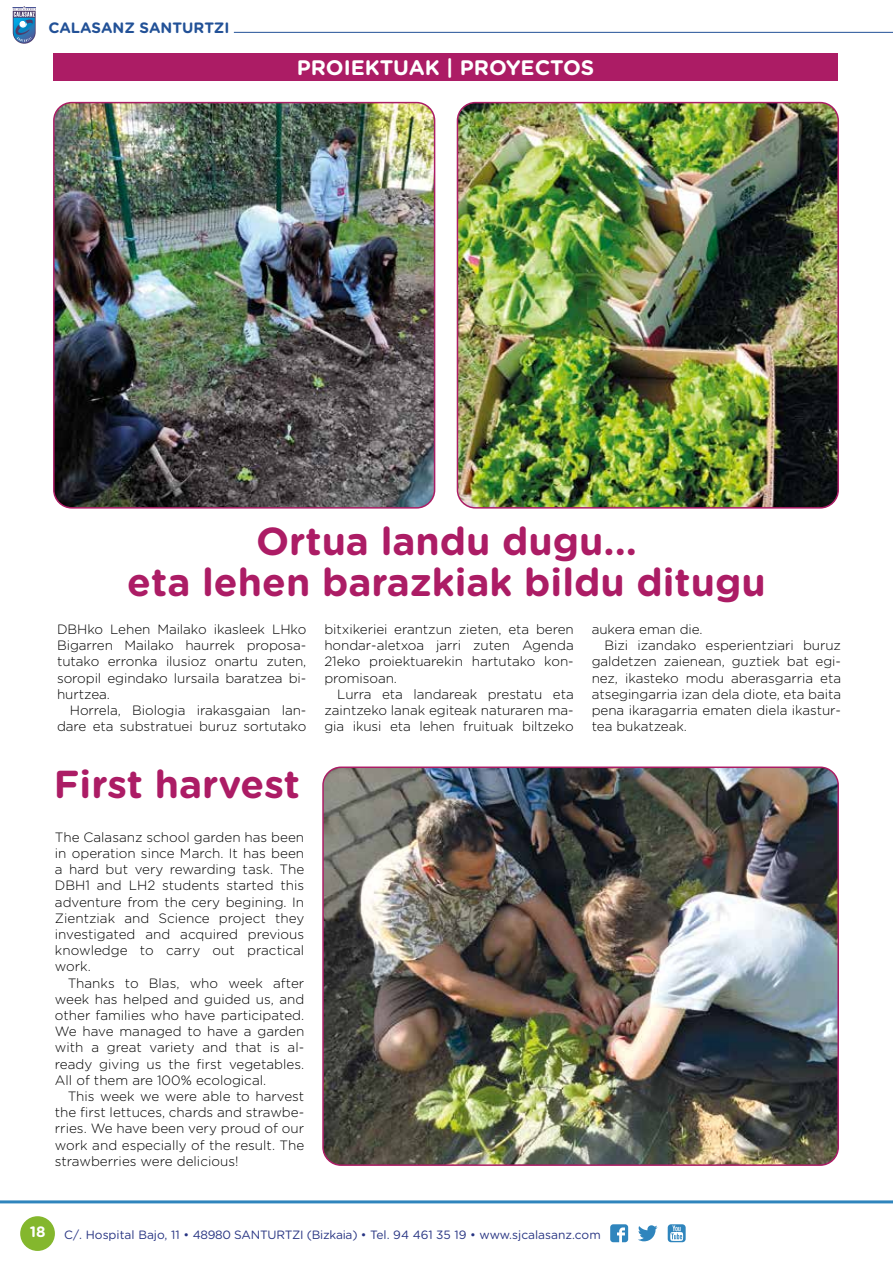
<style>
.page{position:relative;width:893px;height:1263px;background:#fff}
.page>*{position:absolute;margin:0;border:0;box-sizing:border-box;transform-origin:0 0}
.t1{font:700 39px/40.5px "Gotham Rounded";color:#ac1c65;text-align:center}
.t2{font:700 21px "Gotham Rounded";color:#fff}
.t3{font:700 15px "Gotham Rounded";color:#225197}
.t4{font:700 15px "Gotham Rounded";color:#fff}
.t5{font:300 13.5px/16.2px "Gotham Rounded";letter-spacing:-.005em;color:#000;text-align:justify}
.t6{font:12px "Gotham Rounded";color:#283583}
</style>
<div class="page">
<svg style="left:13px;top:6px;width:23px;height:38px"></svg>
<div style="left:20px;top:1216px;width:35px;height:35px;background:#84b72d;border-radius:50%"></div>
<hr style="left:0;top:1200px;width:893px;height:3px;background:#2f85bd">
<svg style="left:638px;top:1225px;width:19px;height:16px"></svg>
<svg style="left:610px;top:1224px;width:18px;height:18px"></svg>
<svg style="left:668px;top:1224px;width:18px;height:18px"></svg>
<hr style="left:234px;top:32px;width:659px;height:1px;background:#225197">
<div style="left:53px;top:53px;width:785px;height:28px;background:#ac1c65"></div>
<img style="left:325px;top:769px;width:513px;height:394px">
<div style="left:322px;top:766px;width:517px;height:400px;border:2px solid #ac1c65;border-radius:18px"></div>
<img style="left:54px;top:103px;width:381px;height:403px">
<div style="left:53px;top:102px;width:382px;height:407px;border:2px solid #ac1c65;border-radius:18px"></div>
<img style="left:457px;top:103px;width:381px;height:403px">
<div style="left:457px;top:102px;width:382px;height:407px;border:2px solid #ac1c65;border-radius:18px"></div>
<p class="t3" style="left:48px;top:17px;width:183px">CALASANZ SANTURTZI</p>
<h2 class="t2" style="left:297px;top:52px;width:299px">PROIEKTUAK | PROYECTOS</h2>
<h1 class="t1" style="left:127px;top:519px;width:640px">Ortua landu dugu...<br>eta lehen barazkiak bildu ditugu</h1>
<p class="t5" style="left:57px;top:620px;width:251px">DBHko Lehen Mailako ikasleek LHko Bigarren Mailako haurrek proposa&shy;tutako erronka ilusioz onartu zuten, soropil egindako lursaila baratzea bi&shy;hurtzea.</p>
<p class="t5" style="left:57px;top:701px;width:251px;text-align:right">Horrela, Biologia irakasgaian lan&shy;dare eta substratuei buruz sortutako</p>
<h1 class="t1" style="left:54px;top:762px;width:247px">First harvest</h1>
<p class="t5" style="left:55px;top:828px;width:251px">The Calasanz school garden has been in operation since March. It has been a hard but very rewarding task. The DBH1 and LH2 students started this adventure from the cery begining. In Zientziak and Science project they investigated and acquired previous knowledge to carry out practical work.</p>
<p class="t5" style="left:55px;top:974px;width:251px;text-indent:13px">Thanks to Blas, who week after week has helped and guided us, and other families who have participated.<br>We have managed to have a garden with a great variety and that is al&shy;ready giving us the first vegetables.<br>All of them are 100% ecological.</p>
<p class="t5" style="left:55px;top:1087px;width:251px;text-indent:13px">This week we were able to harvest the first lettuces, chards and strawbe&shy;rries. We have been very proud of our work and especially of the result. The strawberries were delicious!</p>
<p class="t5" style="left:324px;top:620px;width:251px">bitxikeriei erantzun zieten, eta beren hondar-aletxoa jarri zuten Agenda 21eko proiektuarekin hartutako kon&shy;promisoan.</p>
<p class="t5" style="left:324px;top:685px;width:251px;text-indent:13px">Lurra eta landareak prestatu eta zaintzeko lanak egiteak naturaren ma&shy;gia ikusi eta lehen fruituak biltzeko</p>
<p class="t5" style="left:592px;top:620px;width:112px">aukera eman die.</p>
<p class="t5" style="left:604px;top:637px;width:238px">Bizi izandako esperientziari buruz</p>
<p class="t5" style="left:592px;top:653px;width:251px">galdetzen zaienean, guztiek bat egi-</p>
<p class="t5" style="left:592px;top:669px;width:251px">nez, ikasteko modu aberasgarria eta</p>
<p class="t5" style="left:592px;top:685px;width:251px">atsegingarria izan dela diote, eta baita</p>
<p class="t5" style="left:592px;top:701px;width:251px">pena ikaragarria ematen diela ikastur-</p>
<p class="t5" style="left:592px;top:718px;width:97px">tea bukatzeak.</p>
<p class="t4" style="left:30px;top:1221px;width:17px">18</p>
<p class="t6" style="left:64px;top:1226px;width:538px">C/. Hospital Bajo, 11 • 48980 SANTURTZI (Bizkaia) • Tel. 94 461 35 19 • www.sjcalasanz.com</p>
</div>
